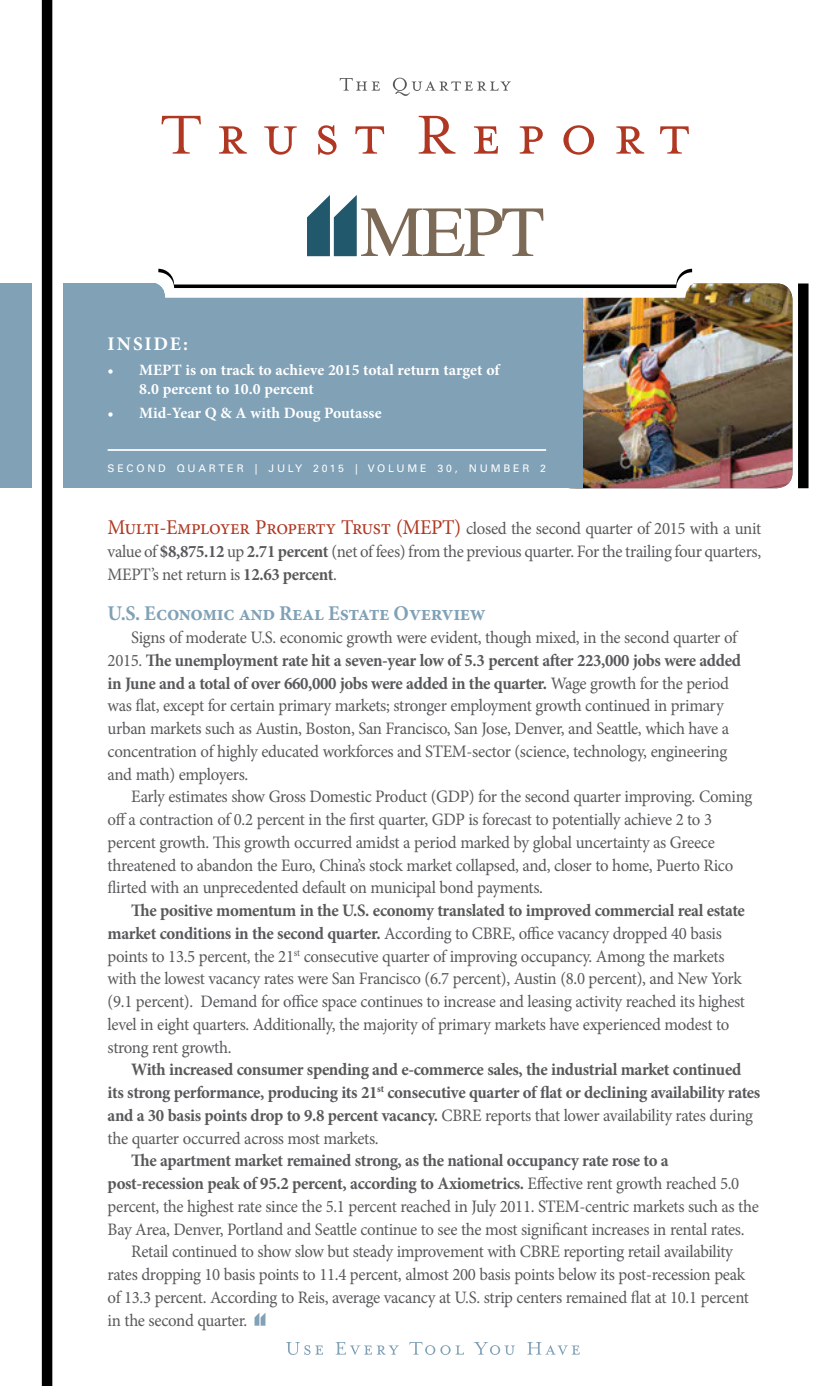
<style>
.page{position:relative;width:835px;height:1386px;background:#fff}
.page>*{position:absolute;margin:0;border:0;box-sizing:border-box;transform-origin:0 0}
.t1{font:700 21px "Minion Pro";letter-spacing:-.02em;color:#80a1b6;scale:.96 1}
.t2{font:700 19.25px "Minion Pro";letter-spacing:.1em;color:#fff}
.t3{font:17.5px/22.8px "Minion Pro";letter-spacing:-.02em;color:#58595b;scale:.96 1}
.t4{font:700 17.5px/22.8px "Minion Pro";letter-spacing:-.02em;color:#58595b;scale:.96 1}
.t5{font:700 15.75px/19.2px "Minion Pro";color:#fff}
.t6{font:10.5px "Univers LT Std";letter-spacing:.265em;color:#fff}
.s1{font-size:21px;color:#b03823}
.s2{font-weight:700}
.s3{font-weight:400}
</style>
<div class="page">
<div style="left:0;top:284px;width:31px;height:204px;background:#80a1b6"></div>
<div style="left:798px;top:284px;width:10px;height:204px;background:#000"></div>
<img style="left:583px;top:284px;width:209px;height:204px">
<div style="left:63px;top:284px;width:520px;height:204px;background:#80a1b6"></div>
<div style="left:42px;top:0;width:10px;height:1386px;background:#000"></div>
<svg style="left:254px;top:1313px;width:11px;height:13px"></svg>
<hr style="left:108px;top:449px;width:438px;height:2px;background:#fff">
<svg style="left:286px;top:1342px;width:294px;height:13px"></svg>
<div style="left:149px;top:199px;width:552px;height:99px;background:#fff;border-radius:16px"></div>
<svg style="left:158px;top:269px;width:534px;height:19px"></svg>
<svg style="left:161px;top:116px;width:528px;height:39px"></svg>
<svg style="left:340px;top:78px;width:171px;height:18px"></svg>
<svg style="left:307px;top:195px;width:236px;height:61px"></svg>
<p class="t2" style="left:108px;top:331px;width:82px">INSIDE:</p>
<p class="t5" style="left:139px;top:360px;width:362px;text-indent:-32px">• MEPT is on track to achieve 2015 total return target of<br>8.0 percent to 10.0 percent</p>
<p class="t5" style="left:108px;top:404px;width:275px">• Mid-Year Q &amp; A with Doug Poutasse</p>
<p class="t6" style="left:108px;top:462px;width:440px">SECOND QUARTER | JULY 2015 | VOLUME 30, NUMBER 2</p>
<p class="t3" style="left:108px;top:517px;width:682px;text-align:justify"><span class="s1">Multi-Employer Property Trust (MEPT)</span> closed the second quarter of 2015 with a unit value of <span class="s2">$8,875.12</span> up <span class="s2">2.71 percent</span> (net of fees) from the previous quarter. For the trailing four quarters, MEPT’s net return is <span class="s2">12.63 percent</span>.</p>
<p class="t1" style="left:108px;top:599px;width:395px">U.S. Economic and Real Estate Overview</p>
<p class="t3" style="left:108px;top:626px;width:661px;text-indent:24px">Signs of moderate U.S. economic growth were evident, though mixed, in the second quarter of 2015. <span class="s2">The unemployment rate hit a seven-year low of 5.3 percent after 223,000 jobs were added in June and a total of over 660,000 jobs were added in the quarter.</span> Wage growth for the period was flat, except for certain primary markets; stronger employment growth continued in primary urban markets such as Austin, Boston, San Francisco, San Jose, Denver, and Seattle, which have a concentration of highly educated workforces and STEM-sector (science, technology, engineering and math) employers.</p>
<p class="t3" style="left:108px;top:786px;width:673px;text-indent:24px">Early estimates show Gross Domestic Product (GDP) for the second quarter improving. Coming off a contraction of 0.2 percent in the first quarter, GDP is forecast to potentially achieve 2 to 3 percent growth. This growth occurred amidst a period marked by global uncertainty as Greece threatened to abandon the Euro, China’s stock market collapsed, and, closer to home, Puerto Rico flirted with an unprecedented default on municipal bond payments.</p>
<p class="t3" style="left:108px;top:899px;width:665px;text-indent:24px"><span class="s2">The positive momentum in the U.S. economy translated to improved commercial real estate market conditions in the second quarter.</span> According to CBRE, office vacancy dropped 40 basis points to 13.5 percent, the 21<sup>st</sup> consecutive quarter of improving occupancy. Among the markets with the lowest vacancy rates were San Francisco (6.7 percent), Austin (8.0 percent), and New York (9.1 percent). Demand for office space continues to increase and leasing activity reached its highest level in eight quarters. Additionally, the majority of primary markets have experienced modest to strong rent growth.</p>
<p class="t4" style="left:108px;top:1058px;width:681px;text-indent:24px">With increased consumer spending and e-commerce sales, the industrial market continued its strong performance, producing its 21<sup>st</sup> consecutive quarter of flat or declining availability rates and a 30 basis points drop to 9.8 percent vacancy. <span class="s3">CBRE reports that lower availability rates during the quarter occurred across most markets.</span></p>
<p class="t4" style="left:131px;top:1149px;width:561px">The apartment market remained strong, as the national occupancy rate rose to a</p>
<p class="t4" style="left:108px;top:1172px;width:659px">post-recession peak of 95.2 percent, according to Axiometrics. <span class="s3">Effective rent growth reached 5.0</span></p>
<p class="t3" style="left:108px;top:1195px;width:680px">percent, the highest rate since the 5.1 percent reached in July 2011. STEM-centric markets such as the</p>
<p class="t3" style="left:108px;top:1218px;width:665px">Bay Area, Denver, Portland and Seattle continue to see the most significant increases in rental rates.</p>
<p class="t3" style="left:131px;top:1241px;width:628px">Retail continued to show slow but steady improvement with CBRE reporting retail availability</p>
<p class="t3" style="left:108px;top:1263px;width:666px">rates dropping 10 basis points to 11.4 percent, almost 200 basis points below its post-recession peak</p>
<p class="t3" style="left:108px;top:1286px;width:669px">of 13.3 percent. According to Reis, average vacancy at U.S. strip centers remained flat at 10.1 percent</p>
<p class="t3" style="left:108px;top:1309px;width:147px">in the second quarter.</p>
</div>
